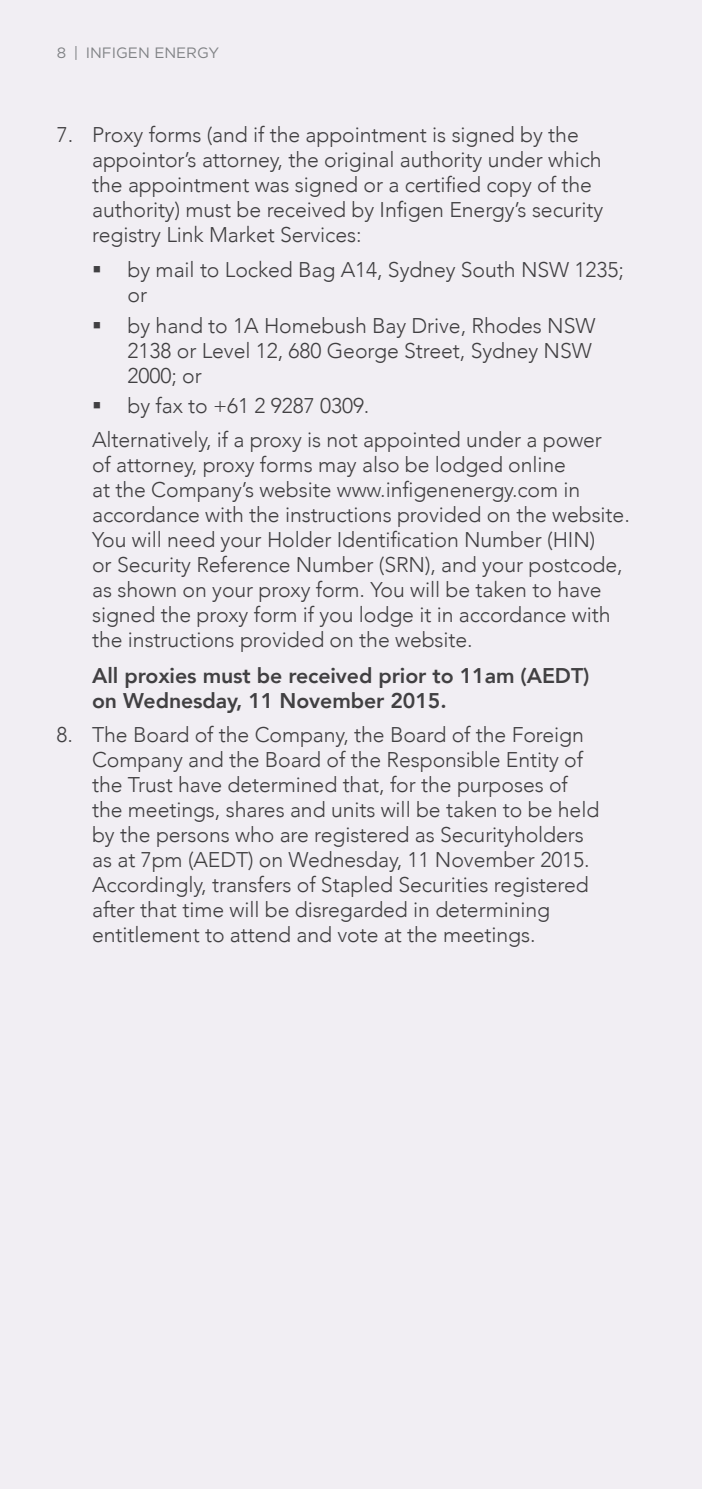
<style>
.page{position:relative;width:702px;height:1489px;background:#fff}
.page>*{position:absolute;margin:0;border:0;box-sizing:border-box;transform-origin:0 0}
.t1{font:300 21.25px/25px "Avenir";letter-spacing:-.005em;color:#414042}
.t2{font:800 21.25px/25px "Avenir";letter-spacing:-.005em;color:#414042}
.t3{font:15px "Gotham";color:#808285}
</style>
<div class="page">
<div style="left:0;top:0;width:702px;height:1488px;background:#f1eef3"></div>
<p class="t3" style="left:57px;top:44px;width:32px">8 | INFIGEN</p>
<p class="t3" style="left:154px;top:44px;width:66px">ENERGY</p>
<p class="t1" style="left:92px;top:122px;width:512px;text-indent:-35px">7. Proxy forms (and if the appointment is signed by the appointor’s attorney, the original authority under which the appointment was signed or a certified copy of the authority) must be received by Infigen Energy’s security registry Link Market Services:</p>
<p class="t1" style="left:128px;top:258px;width:497px">by mail to Locked Bag A14, Sydney South NSW 1235; or</p>
<p class="t1" style="left:128px;top:313px;width:469px">by hand to 1A Homebush Bay Drive, Rhodes NSW<br>2138 or Level 12, 680 George Street, Sydney NSW<br>2000; or</p>
<p class="t1" style="left:92px;top:389px;width:511px;line-height:33.8px;text-indent:35px">by fax to +61 2 9287 0309.<br>Alternatively, if a proxy is not appointed under a power</p>
<p class="t1" style="left:92px;top:452px;width:539px">of attorney, proxy forms may also be lodged online<br>at the Company’s website www.infigenenergy.com in accordance with the instructions provided on the website.<br>You will need your Holder Identification Number (HIN)<br>or Security Reference Number (SRN), and your postcode, as shown on your proxy form. You will be taken to have signed the proxy form if you lodge it in accordance with the instructions provided on the website.</p>
<p class="t2" style="left:92px;top:662px;width:498px">All proxies must be received prior to 11am (AEDT) on Wednesday, 11 November 2015.</p>
<p class="t1" style="left:92px;top:721px;width:508px;text-indent:-35px">8. The Board of the Company, the Board of the Foreign Company and the Board of the Responsible Entity of the Trust have determined that, for the purposes of the meetings, shares and units will be taken to be held by the persons who are registered as Securityholders as at 7pm (AEDT) on Wednesday, 11 November 2015.<br>Accordingly, transfers of Stapled Securities registered after that time will be disregarded in determining entitlement to attend and vote at the meetings.</p>
</div>
